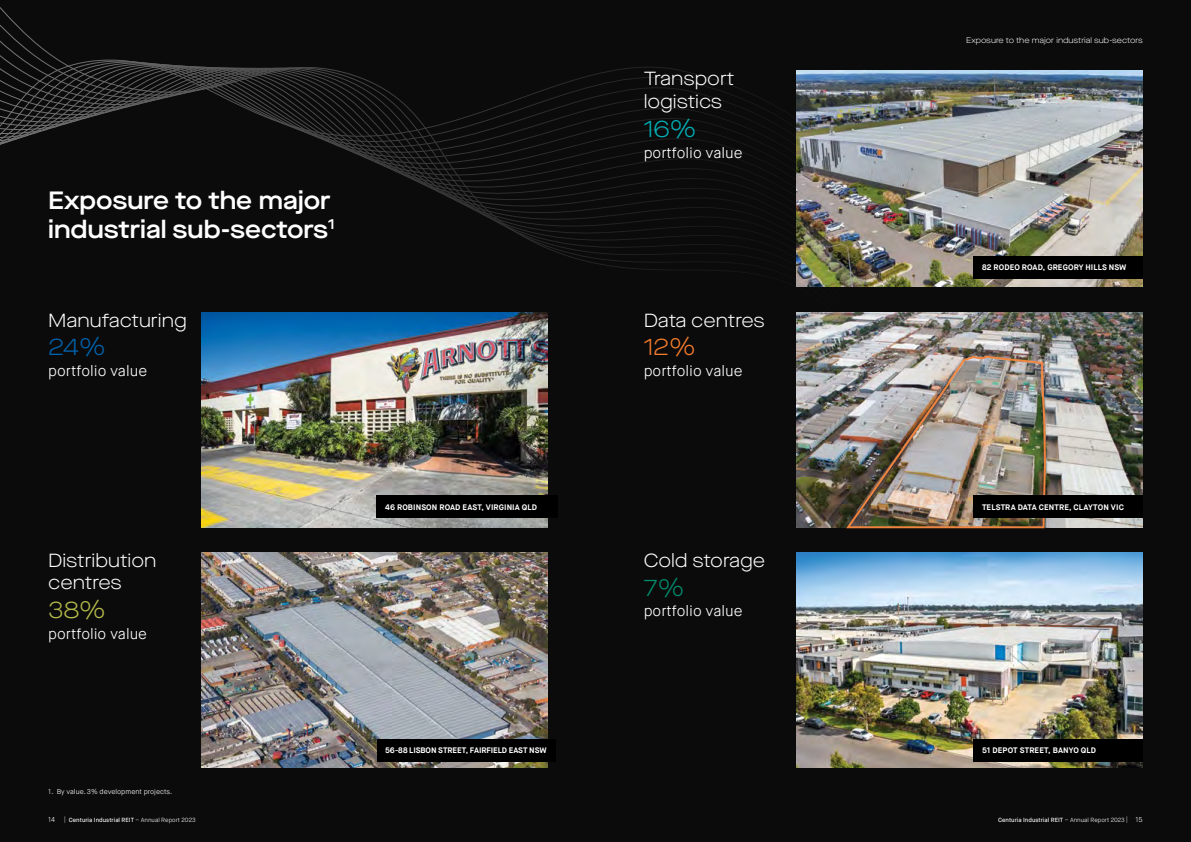
<style>
.page{position:relative;width:1191px;height:842px;background:#fff}
.page>*{position:absolute;margin:0;border:0;box-sizing:border-box;transform-origin:0 0}
.t1{font:600 25px/29px "Maison Neue Extended";color:#fff}
.t2{font:300 24px "Maison Neue Extended";color:#0063ae}
.t3{font:300 24px "Maison Neue Extended";color:#b5ba4c}
.t4{font:300 24px "Maison Neue Extended";color:#00afb7}
.t5{font:300 24px "Maison Neue Extended";color:#f47b2c}
.t6{font:300 24px "Maison Neue Extended";color:#00896a}
.t7{font:300 19px/22.8px "Maison Neue Extended";color:#fff}
.t8{font:300 15px "Maison Neue";color:#fff}
.t9{font:700 8px "Maison Neue";letter-spacing:.01em;color:#fff}
.t10{font:300 8px "Maison Neue Extended";color:#fff}
.t11{font:300 7px "Maison Neue";color:#fff}
.t12{font:500 6px "Maison Neue";color:#fff}
.s1{font-weight:300}
.s2{font-weight:300;font-size:7px}
</style>
<div class="page">
<div style="left:596px;top:0;width:595px;height:842px;background:#0b0b0b"></div>
<div style="left:0;top:0;width:595px;height:842px;background:#0b0b0b"></div>
<img style="left:201px;top:552px;width:346px;height:216px">
<img style="left:889px;top:71px;width:253px;height:215px">
<img style="left:797px;top:313px;width:345px;height:214px">
<img style="left:797px;top:552px;width:345px;height:216px">
<img style="left:201px;top:421px;width:346px;height:107px">
<img style="left:845px;top:354px;width:202px;height:175px">
<div style="left:377px;top:739px;width:178px;height:22px;background:#000"></div>
<div style="left:973px;top:495px;width:169px;height:23px;background:#000"></div>
<div style="left:973px;top:739px;width:169px;height:22px;background:#000"></div>
<div style="left:973px;top:256px;width:169px;height:22px;background:#000"></div>
<div style="left:377px;top:495px;width:181px;height:23px;background:#000"></div>
<svg style="left:0;top:0;width:873px;height:421px"></svg>
<h1 class="t1" style="left:48px;top:185px;width:288px">Exposure to the major industrial sub-sectors<sup>1</sup></h1>
<h3 class="t7" style="left:48px;top:309px;width:140px">Manufacturing</h3>
<h2 class="t2" style="left:48px;top:332px;width:59px">24%</h2>
<h3 class="t8" style="left:48px;top:362px;width:100px">portfolio value</h3>
<h3 class="t7" style="left:48px;top:549px;width:110px">Distribution centres</h3>
<h2 class="t3" style="left:48px;top:594px;width:59px">38%</h2>
<h3 class="t8" style="left:48px;top:624px;width:100px">portfolio value</h3>
<p class="t11" style="left:48px;top:787px;width:125px">1. By value. 3% development projects.</p>
<p class="t11" style="left:48px;top:815px;width:9px">14</p>
<p class="t12" style="left:64px;top:816px;width:133px"><sup>|</sup> Centuria Industrial REIT <span class="s1">– Annual Report 2023</span></p>
<p class="t9" style="left:385px;top:502px;width:153px">46 ROBINSON ROAD EAST, VIRGINIA QLD</p>
<p class="t9" style="left:385px;top:745px;width:163px">56-88 LISBON STREET, FAIRFIELD EAST NSW</p>
<h3 class="t7" style="left:643px;top:67px;width:92px">Transport logistics</h3>
<h2 class="t4" style="left:643px;top:113px;width:54px">16%</h2>
<h3 class="t8" style="left:643px;top:143px;width:100px">portfolio value</h3>
<h3 class="t7" style="left:643px;top:309px;width:123px">Data centres</h3>
<h2 class="t5" style="left:643px;top:332px;width:54px">12%</h2>
<h3 class="t8" style="left:643px;top:362px;width:100px">portfolio value</h3>
<h3 class="t7" style="left:643px;top:549px;width:123px">Cold storage</h3>
<h2 class="t6" style="left:643px;top:572px;width:42px">7%</h2>
<h3 class="t8" style="left:643px;top:602px;width:100px">portfolio value</h3>
<p class="t10" style="left:966px;top:35px;width:178px">Exposure to the major industrial sub-sectors</p>
<p class="t9" style="left:982px;top:262px;width:146px">82 RODEO ROAD, GREGORY HILLS NSW</p>
<p class="t9" style="left:982px;top:502px;width:143px">TELSTRA DATA CENTRE, CLAYTON VIC</p>
<p class="t9" style="left:982px;top:745px;width:115px">51 DEPOT STREET, BANYO QLD</p>
<p class="t12" style="left:998px;top:816px;width:146px">Centuria Industrial REIT <span class="s1">– Annual Report 2023 </span><sup>|</sup> <span class="s2">15</span></p>
</div>
